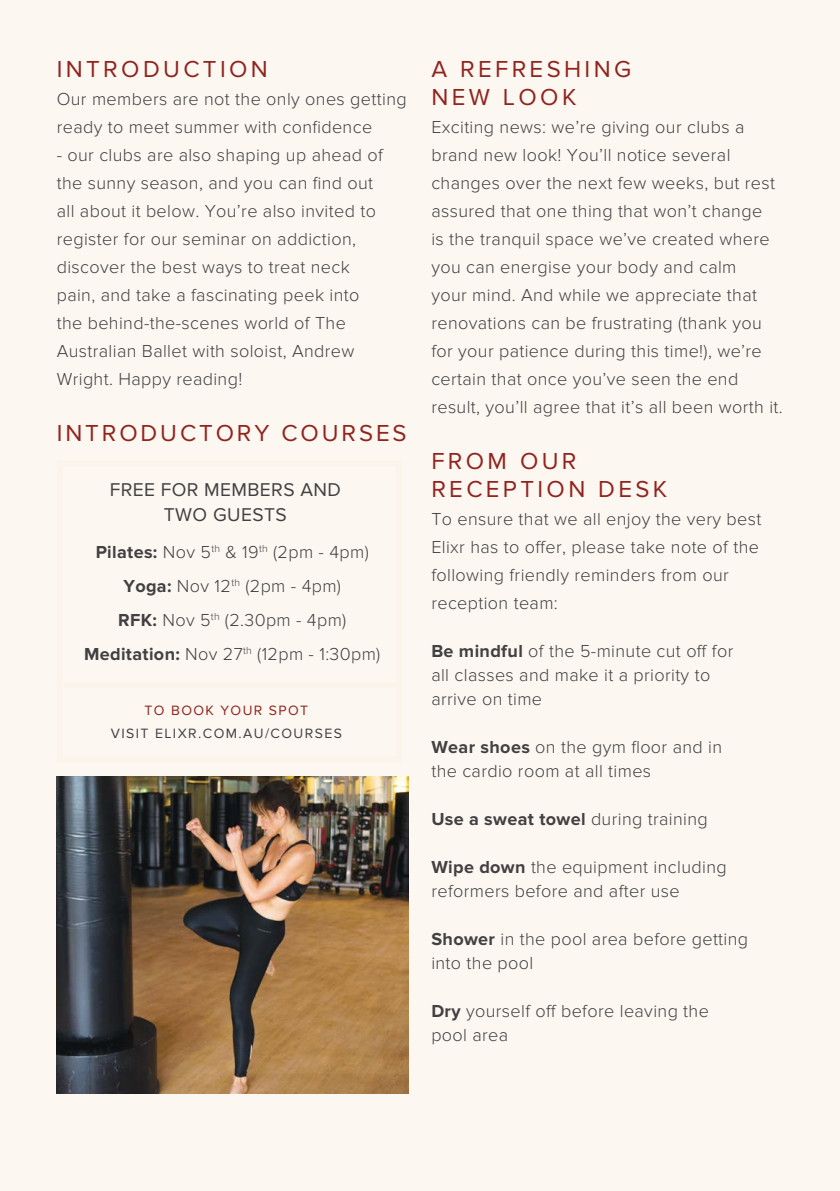
<style>
.page{position:relative;width:840px;height:1191px;background:#fff}
.page>*{position:absolute;margin:0;border:0;box-sizing:border-box;transform-origin:0 0}
.t1{font:24px/28px "Proxima Nova";letter-spacing:.14em;color:#90241f}
.t2{font:24px "Proxima Nova";letter-spacing:.12em;color:#90241f}
.t3{font:19.2px/25px "Proxima Nova";letter-spacing:.02em;color:#414042;text-align:center}
.t4{font:300 18px/28px "Proxima Nova";letter-spacing:.02em;color:#414042}
.t5{font:700 18px "Proxima Nova";letter-spacing:.02em;color:#414042}
.t6{font:14px "Proxima Nova";letter-spacing:.1em;color:#414042}
.t7{font:14px "Proxima Nova";letter-spacing:.1em;color:#90241f}
.s1{font-weight:700}
.s2{font-weight:300}
</style>
<div class="page">
<div style="left:0;top:0;width:839px;height:1191px;background:#fcf7f0"></div>
<img style="left:57px;top:777px;width:351px;height:316px">
<div style="left:64px;top:682px;width:331px;height:6px;background:#faf4eb"></div>
<h1 class="t1" style="left:57px;top:55px;width:212px">INTRODUCTION</h1>
<p class="t4" style="left:57px;top:85px;width:351px">Our members are not the only ones getting ready to meet summer with confidence</p>
<p class="t4" style="left:57px;top:141px;width:328px">- our clubs are also shaping up ahead of the sunny season, and you can find out all about it below. You’re also invited to register for our seminar on addiction, discover the best ways to treat neck pain, and take a fascinating peek into the behind-the-scenes world of The Australian Ballet with soloist, Andrew Wright. Happy reading!</p>
<h1 class="t2" style="left:57px;top:419px;width:351px">INTRODUCTORY COURSES</h1>
<p class="t3" style="left:110px;top:478px;width:232px">FREE FOR MEMBERS AND<br>TWO GUESTS</p>
<p class="t4" style="left:84px;top:535px;width:297px;line-height:34px;text-align:center"><span class="s1">Pilates:</span> Nov 5<sup>th</sup> &amp; 19<sup>th</sup> (2pm - 4pm)<br><span class="s1">Yoga:</span> Nov 12<sup>th</sup> (2pm - 4pm)<br><span class="s1">RFK:</span> Nov 5<sup>th</sup> (2.30pm - 4pm)<br><span class="s1">Meditation:</span> Nov 27<sup>th</sup> (12pm - 1:30pm)</p>
<p class="t7" style="left:144px;top:702px;width:165px">TO BOOK YOUR SPOT</p>
<p class="t6" style="left:111px;top:725px;width:232px">VISIT ELIXR.COM.AU/COURSES</p>
<h1 class="t1" style="left:431px;top:55px;width:201px">A REFRESHING<br>NEW LOOK</h1>
<p class="t4" style="left:431px;top:113px;width:353px">Exciting news: we’re giving our clubs a brand new look! You’ll notice several changes over the next few weeks, but rest assured that one thing that won’t change<br>is the tranquil space we’ve created where you can energise your body and calm<br>your mind. And while we appreciate that renovations can be frustrating (thank you for your patience during this time!), we’re certain that once you’ve seen the end result, you’ll agree that it’s all been worth it.</p>
<h1 class="t1" style="left:431px;top:447px;width:237px">FROM OUR<br>RECEPTION DESK</h1>
<p class="t4" style="left:431px;top:505px;width:331px">To ensure that we all enjoy the very best Elixr has to offer, please take note of the following friendly reminders from our reception team:</p>
<p class="t4" style="left:431px;top:639px;width:303px;line-height:24px"><span class="s1">Be mindful</span> of the 5-minute cut off for all classes and make it a priority to arrive on time</p>
<p class="t4" style="left:431px;top:735px;width:292px;line-height:24px"><span class="s1">Wear shoes</span> on the gym floor and in the cardio room at all times</p>
<p class="t5" style="left:431px;top:808px;width:278px">Use a sweat towel <span class="s2">during training</span></p>
<p class="t4" style="left:431px;top:855px;width:297px;line-height:24px"><span class="s1">Wipe down</span> the equipment including reformers before and after use</p>
<p class="t4" style="left:431px;top:927px;width:318px;line-height:24px"><span class="s1">Shower</span> in the pool area before getting into the pool</p>
<p class="t4" style="left:431px;top:999px;width:279px;line-height:24px"><span class="s1">Dry</span> yourself off before leaving the pool area</p>
</div>
